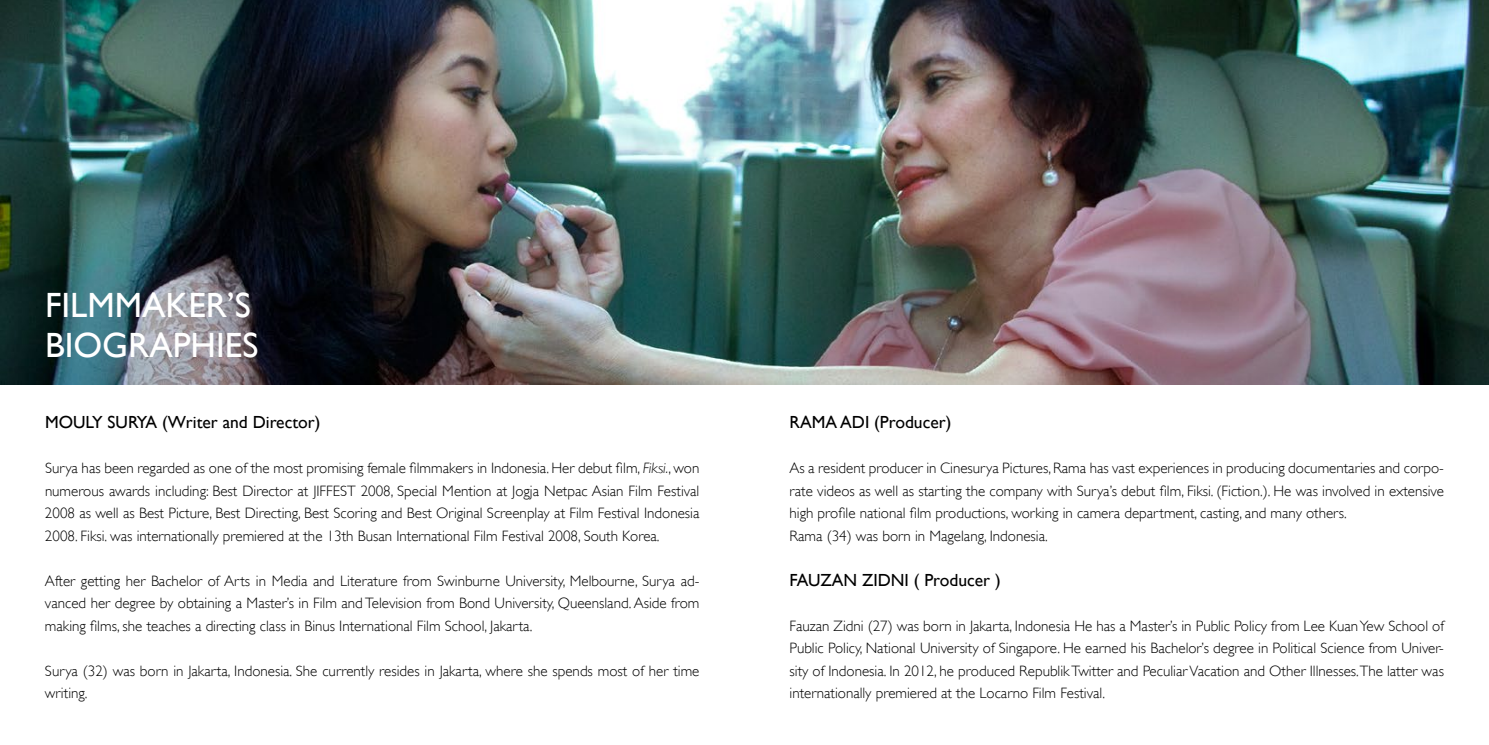
<style>
.page{position:relative;width:1489px;height:745px;background:#fff}
.page>*{position:absolute;margin:0;border:0;box-sizing:border-box;transform-origin:0 0}
.t1{font:35px/40px "Gill Sans";color:#fff}
.t2{font:17.5px "Gill Sans";color:#000}
.t3{font:300 15px/22.5px "Gill Sans";color:#000;text-align:justify}
.s1{font-style:italic}
</style>
<div class="page">
<img style="left:0;top:0;width:1488px;height:384px">
<h1 class="t1" style="left:45px;top:285px;width:215px">FILMMAKER’S<br>BIOGRAPHIES</h1>
<p class="t2" style="left:45px;top:411px;width:277px">MOULY SURYA (Writer and Director)</p>
<p class="t3" style="left:45px;top:456px;width:656px">Surya has been regarded as one of the most promising female filmmakers in Indonesia. Her debut film, <span class="s1">Fiksi.</span>, won numerous awards including: Best Director at JIFFEST 2008, Special M ention at Jogja N etpac Asian Film Festival 2008 as well as Best Picture, Best Directing, Best Scoring and Best Original Screenplay at Film Festival Indonesia 2008. Fiksi. was internationally premiered at the 13th Busan I nternational Film Festival 2008, South Korea.</p>
<p class="t3" style="left:45px;top:569px;width:656px">After getting her Bachelor of Arts in M edia and Literature from Swinburne University, Melbourne, Surya ad&shy;vanced her degree by obtaining a Master’s in Film and Television from Bond University, Queensland. Aside from making films, she teaches a directing class in Binus International Film School, Jakarta.</p>
<p class="t3" style="left:45px;top:659px;width:656px">Surya (32) was born in Jakarta, I ndonesia. She currently resides in Jakarta, where she spends most of her time writing.</p>
<p class="t2" style="left:789px;top:411px;width:163px">RAMA ADI (Producer)</p>
<p class="t3" style="left:789px;top:456px;width:656px;text-align:left">As a resident producer in Cinesurya Pictures, Rama has vast experiences in producing documentaries and corpo&shy;rate videos as well as starting the company with Surya’s debut film, Fiksi. (Fiction.). He was involved in extensive high profile national film productions, working in camera department, casting, and many others.<br>Rama (34) was born in M agelang, Indonesia.</p>
<p class="t2" style="left:789px;top:569px;width:213px">FAUZAN ZIDNI ( Producer )</p>
<p class="t3" style="left:789px;top:614px;width:657px">Fauzan Zidni (27) was born in Jakarta, Indonesia H e has a M aster’s in Public Policy from Lee Kuan Yew School of Public Policy, National University of Singapore. H e earned his Bachelor’s degree in Political Science from Univer&shy;sity of Indonesia. In 2012, he produced Republik Twitter and Peculiar Vacation and Other Illnesses.The latter was internationally premiered at the Locarno Film Festival.</p>
</div>
